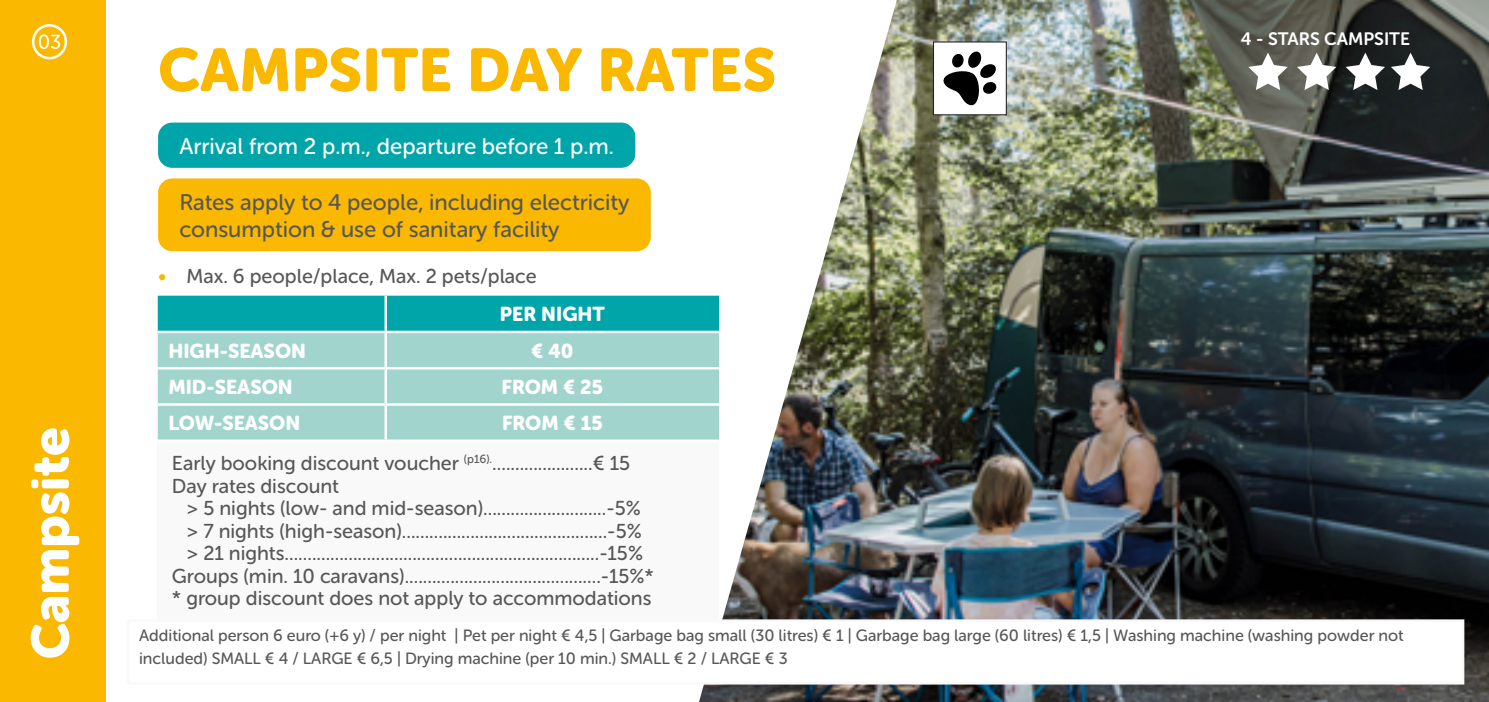
<style>
.page{position:relative;width:1489px;height:702px;background:#fff}
.page>*{position:absolute;margin:0;border:0;box-sizing:border-box;transform-origin:0 0}
.t1{font:60px "Museo Sans Rounded 900";color:#fbb800}
.t2{font:52.5px "Museo Sans Rounded 900";color:#fff}
.t3{font:22.5px/27.5px "Museo Sans Rounded 500";color:#575756}
.t4{font:22.5px "Museo Sans Rounded 500";color:#fff}
.t5{font:20px/22.5px "Museo Sans Rounded 500";color:#575756}
.t6{font:20px "Museo Sans Rounded 900";color:#fff}
.t7{font:17.75px "Museo Sans Rounded 700";color:#fff}
.t8{font:16.25px/22.5px "Museo Sans Rounded 500";color:#575756}
.s1{color:#fbb800}
</style>
<div class="page">
<img style="left:699px;top:0;width:789px;height:702px">
<div style="left:158px;top:295px;width:561px;height:36px;background:#00a5a9"></div>
<div style="left:158px;top:333px;width:561px;height:106px;background:#a0d4cd"></div>
<div style="left:158px;top:441px;width:561px;height:178px;background:#f9f9f9"></div>
<hr style="left:384px;top:295px;width:3px;height:36px;background:#fff">
<hr style="left:386px;top:331px;width:333px;height:2px;background:#fff">
<hr style="left:384px;top:333px;width:3px;height:34px;background:#fff">
<hr style="left:158px;top:367px;width:228px;height:2px;background:#fff">
<hr style="left:386px;top:367px;width:333px;height:2px;background:#fff">
<hr style="left:384px;top:369px;width:3px;height:34px;background:#fff">
<hr style="left:158px;top:403px;width:228px;height:3px;background:#fff">
<hr style="left:386px;top:403px;width:333px;height:3px;background:#fff">
<hr style="left:384px;top:406px;width:3px;height:33px;background:#fff">
<hr style="left:158px;top:439px;width:228px;height:3px;background:#fff">
<hr style="left:386px;top:439px;width:333px;height:3px;background:#fff">
<div style="left:158px;top:123px;width:477px;height:45px;background:#00a5a9;border-radius:14px"></div>
<div style="left:158px;top:178px;width:492px;height:73px;background:#fbb800;border-radius:14px"></div>
<div style="left:127px;top:619px;width:1337px;height:65px;background:#fff"></div>
<div style="left:0;top:0;width:106px;height:702px;background:#fbb800"></div>
<svg style="left:1248px;top:53px;width:39px;height:37px"></svg>
<svg style="left:1296px;top:53px;width:40px;height:37px"></svg>
<svg style="left:1345px;top:53px;width:39px;height:37px"></svg>
<svg style="left:1390px;top:53px;width:39px;height:37px"></svg>
<svg style="left:39px;top:34px;width:21px;height:15px"></svg>
<div style="left:32px;top:24px;width:35px;height:35px;border:2px solid #fff;border-radius:50%"></div>
<div style="left:932px;top:41px;width:74px;height:74px;background:#fff;border:1px solid #231f20"></div>
<svg style="left:943px;top:51px;width:54px;height:55px"></svg>
<h2 class="t2" style="left:21px;top:659px;width:234px;rotate:-90deg">Campsite</h2>
<h1 class="t1" style="left:158px;top:36px;width:619px">CAMPSITE DAY RATES</h1>
<p class="t4" style="left:179px;top:133px;width:436px">Arrival from 2 p.m., departure before 1 p.m.</p>
<p class="t3" style="left:179px;top:188px;width:451px">Rates apply to 4 people, including electricity consumption &amp; use of sanitary facility</p>
<p class="t5" style="left:158px;top:265px;width:380px"><span class="s1">•</span> Max. 6 people/place, Max. 2 pets/place</p>
<p class="t6" style="left:500px;top:303px;width:106px">PER NIGHT</p>
<p class="t6" style="left:168px;top:339px;width:139px">HIGH-SEASON</p>
<p class="t6" style="left:531px;top:339px;width:44px">€ 40</p>
<p class="t6" style="left:168px;top:375px;width:126px">MID-SEASON</p>
<p class="t6" style="left:501px;top:375px;width:103px">FROM € 25</p>
<p class="t6" style="left:168px;top:412px;width:133px">LOW-SEASON</p>
<p class="t6" style="left:502px;top:412px;width:102px">FROM € 15</p>
<p class="t5" style="left:172px;top:452px;width:459px">Early booking discount voucher <sup>(p16).</sup>......................€ 15<br>Day rates discount</p>
<p class="t5" style="left:172px;top:497px;width:483px;text-align:center">&gt; 5 nights (low- and mid-season)...........................-5%<br>&gt; 7 nights (high-season).............................................-5%<br>&gt; 21 nights.....................................................................-15% Groups (min. 10 caravans)...........................................-15%* * group discount does not apply to accommodations</p>
<p class="t7" style="left:1240px;top:29px;width:171px">4 - STARS CAMPSITE</p>
<p class="t8" style="left:139px;top:624px;width:1265px">Additional person 6 euro (+6 y) / per night | Pet per night € 4,5 | Garbage bag small (30 litres) € 1 | Garbage bag large (60 litres) € 1,5 | Washing machine (washing powder not included) SMALL € 4 / LARGE € 6,5 | Drying machine (per 10 min.) SMALL € 2 / LARGE € 3</p>
</div>
